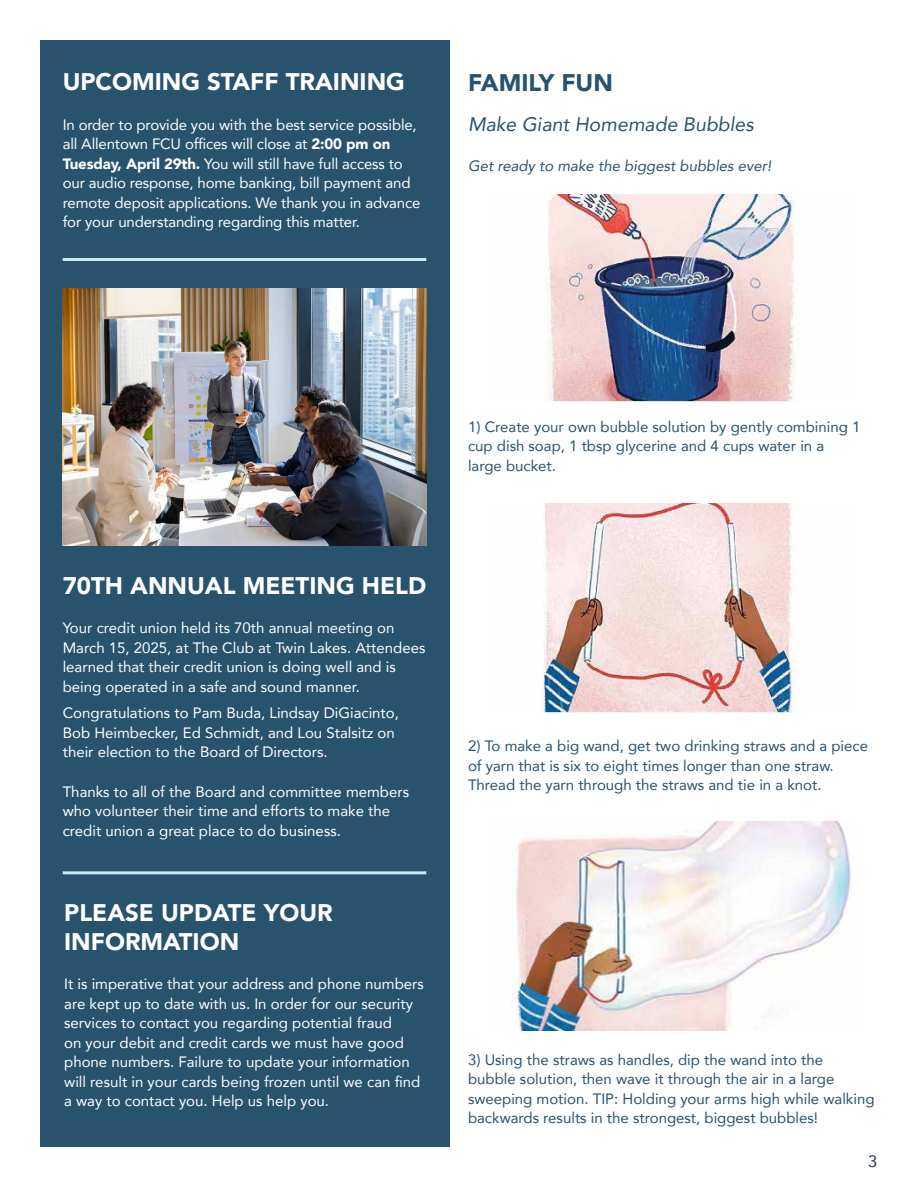
<style>
.page{position:relative;width:918px;height:1188px;background:#fff}
.page>*{position:absolute;margin:0;border:0;box-sizing:border-box;transform-origin:0 0}
.t1{font:900 24px/28.8px "Avenir";color:#fff}
.t2{font:900 24px "Avenir";color:#29526d}
.t3{font:italic 19.5px "Avenir";color:#29526d}
.t4{font:16.5px "Avenir";color:#203548}
.t5{font:15px/19.5px "Avenir";color:#fff}
.t6{font:15px/19.5px "Avenir";color:#29526d}
.t7{font:italic 15px "Avenir";color:#29526d}
.s1{font-weight:900}
</style>
<div class="page">
<div style="left:40px;top:40px;width:410px;height:1108px;background:#29526d"></div>
<img style="left:546px;top:194px;width:250px;height:207px">
<img style="left:543px;top:504px;width:254px;height:208px">
<img style="left:512px;top:821px;width:342px;height:209px">
<img style="left:63px;top:288px;width:363px;height:258px">
<hr style="left:63px;top:258px;width:363px;height:3px;background:#c7eafb">
<hr style="left:63px;top:871px;width:363px;height:3px;background:#c7eafb">
<h1 class="t1" style="left:63px;top:67px;width:344px">UPCOMING STAFF TRAINING</h1>
<p class="t5" style="left:63px;top:114px;width:359px">In order to provide you with the best service possible, all Allentown FCU offices will close at <span class="s1">2:00 pm on Tuesday, April 29th.</span> You will still have full access to our audio response, home banking, bill payment and remote deposit applications. We thank you in advance for your understanding regarding this matter.</p>
<h1 class="t2" style="left:468px;top:62px;width:146px">FAMILY FUN</h1>
<h2 class="t3" style="left:468px;top:112px;width:287px">Make Giant Homemade Bubbles</h2>
<p class="t7" style="left:468px;top:156px;width:305px">Get ready to make the biggest bubbles ever!</p>
<h1 class="t1" style="left:63px;top:570px;width:365px">70TH ANNUAL MEETING HELD</h1>
<p class="t5" style="left:63px;top:618px;width:364px">Your credit union held its 70th annual meeting on March 15, 2025, at The Club at Twin Lakes. Attendees learned that their credit union is doing well and is being operated in a safe and sound manner.</p>
<p class="t5" style="left:63px;top:703px;width:338px">Congratulations to Pam Buda, Lindsay DiGiacinto,<br>Bob Heimbecker, Ed Schmidt, and Lou Stalsitz on their election to the Board of Directors.</p>
<p class="t5" style="left:63px;top:782px;width:348px">Thanks to all of the Board and committee members who volunteer their time and efforts to make the credit union a great place to do business.</p>
<h1 class="t1" style="left:64px;top:898px;width:270px">PLEASE UPDATE YOUR<br>INFORMATION</h1>
<p class="t5" style="left:64px;top:974px;width:361px">It is imperative that your address and phone numbers are kept up to date with us. In order for our security services to contact you regarding potential fraud<br>on your debit and credit cards we must have good phone numbers. Failure to update your information will result in your cards being frozen until we can find a way to contact you. Help us help you.</p>
<p class="t6" style="left:468px;top:416px;width:394px">1) Create your own bubble solution by gently combining 1 cup dish soap, 1 tbsp glycerine and 4 cups water in a large bucket.</p>
<p class="t6" style="left:468px;top:736px;width:402px">2) To make a big wand, get two drinking straws and a piece of yarn that is six to eight times longer than one straw.<br>Thread the yarn through the straws and tie in a knot.</p>
<p class="t6" style="left:468px;top:1049px;width:408px">3) Using the straws as handles, dip the wand into the bubble solution, then wave it through the air in a large sweeping motion. TIP: Holding your arms high while walking backwards results in the strongest, biggest bubbles!</p>
<p class="t4" style="left:868px;top:1148px;width:11px">3</p>
</div>
